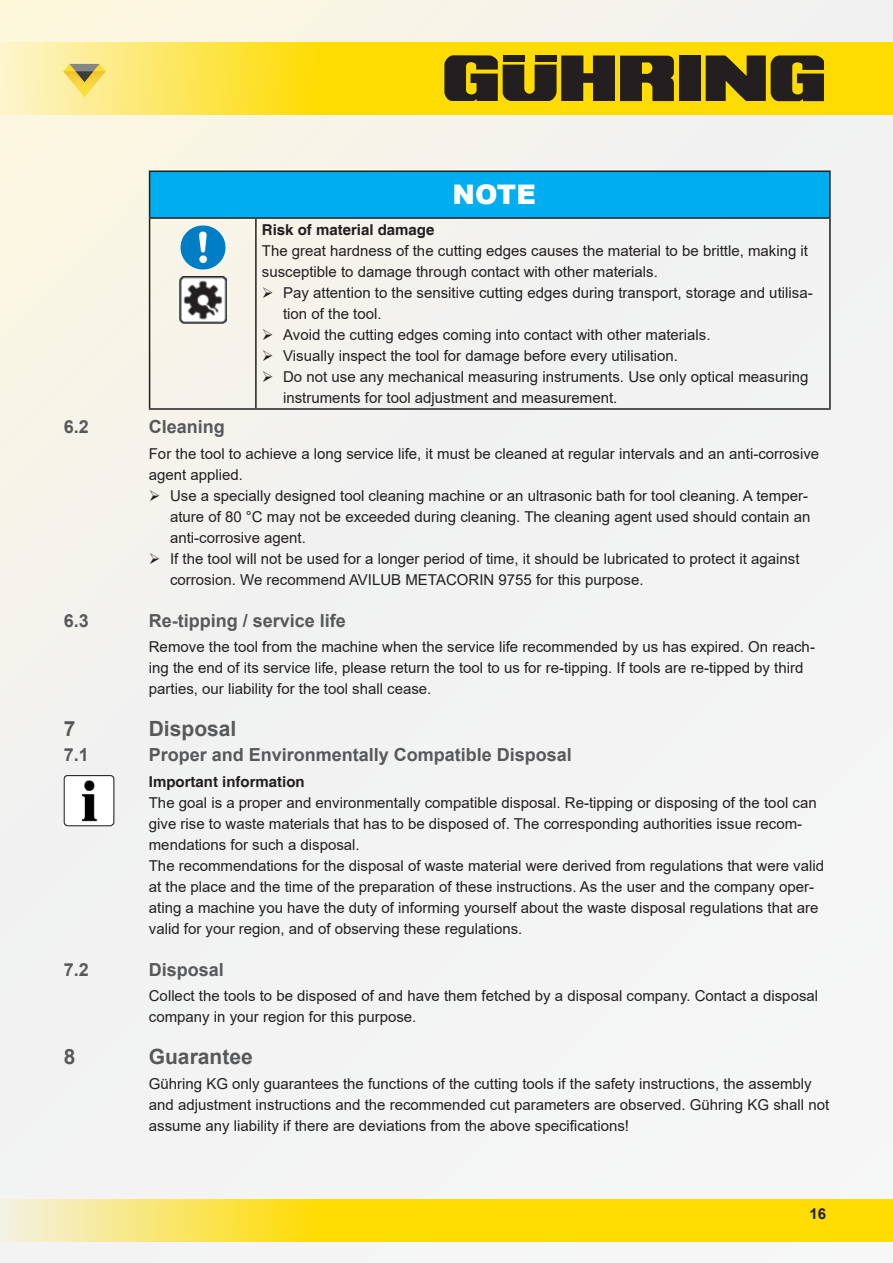
<style>
.page{position:relative;width:893px;height:1263px;background:#fff}
.page>*{position:absolute;margin:0;border:0;box-sizing:border-box;transform-origin:0 0}
.Tabelle{font:900 27px "Arial";color:#fff}
.Kapitel_Head_1{font:700 21px "Arial";color:#57585a}
.Headline_Versalien_1{font:700 18px "Arial";color:#57585a}
.Fliesstext_45_light{font:15px/21px "Arial";color:#231f20}
.Tabelle_Unterpunkte{font:15px/21px "Arial";color:#231f20}
.Tabelle-2{font:15px/21px "Arial";color:#231f20}
.Fliesstext_45_light-2{font:700 15px "Helvetica";color:#231f20}
.Tabelle-3{font:700 15px "Helvetica";color:#231f20}
.t1{font:700 15px "Arial";color:#231f20}
</style>
<div class="page">
<div style="left:0;top:0;width:893px;height:1263px;background:linear-gradient(to right,#f4f2ec,#f3f3f5)"></div>
<svg style="left:0;top:43px;width:893px;height:72px;background:#fde12f"></svg>
<svg style="left:0;top:1199px;width:893px;height:43px;background:#fcdf29"></svg>
<div style="left:679px;top:56px;width:22px;height:45px;background:#231f20"></div>
<svg style="left:706px;top:55px;width:118px;height:46px;background:#4f4419"></svg>
<svg style="left:444px;top:55px;width:230px;height:46px;background:#554a18"></svg>
<img style="left:64px;top:64px;width:43px;height:42px">
<div style="left:150px;top:171px;width:680px;height:47px;background:#00aeef"></div>
<hr style="left:149px;top:171px;width:107px;height:1px;background:#231f20">
<hr style="left:149px;top:172px;width:1px;height:45px;background:#231f20">
<hr style="left:256px;top:171px;width:575px;height:1px;background:#231f20">
<hr style="left:829px;top:172px;width:2px;height:45px;background:#231f20">
<hr style="left:149px;top:217px;width:107px;height:2px;background:#231f20">
<hr style="left:149px;top:219px;width:1px;height:189px;background:#231f20">
<hr style="left:256px;top:217px;width:575px;height:2px;background:#231f20">
<hr style="left:255px;top:219px;width:2px;height:189px;background:#231f20">
<hr style="left:829px;top:219px;width:2px;height:189px;background:#231f20">
<hr style="left:149px;top:408px;width:107px;height:2px;background:#231f20">
<hr style="left:256px;top:408px;width:575px;height:2px;background:#231f20">
<img style="left:179px;top:224px;width:47px;height:47px">
<img style="left:179px;top:277px;width:47px;height:47px">
<img style="left:64px;top:775px;width:51px;height:51px">
<p class="Tabelle" style="left:453px;top:175px;width:85px">NOTE</p>
<p class="Tabelle-3" style="left:262px;top:221px;width:174px">Risk of material damage</p>
<p class="Tabelle-2" style="left:262px;top:240px;width:548px">The great hardness of the cutting edges causes the material to be brittle, making it susceptible to damage through contact with other materials.</p>
<p class="Tabelle_Unterpunkte" style="left:283px;top:282px;width:531px;text-indent:-21px">➢ Pay attention to the sensitive cutting edges during transport, storage and utilisa&shy;tion of the tool.</p>
<p class="Tabelle_Unterpunkte" style="left:262px;top:324px;width:450px">➢ Avoid the cutting edges coming into contact with other materials.</p>
<p class="Tabelle_Unterpunkte" style="left:262px;top:345px;width:418px">➢ Visually inspect the tool for damage before every utilisation.</p>
<p class="Tabelle_Unterpunkte" style="left:283px;top:366px;width:527px;text-indent:-21px">➢ Do not use any mechanical measuring instruments. Use only optical measuring instruments for tool adjustment and measurement.</p>
<p class="Headline_Versalien_1" style="left:64px;top:414px;width:27px">6.2</p>
<p class="Headline_Versalien_1" style="left:149px;top:414px;width:78px">Cleaning</p>
<p class="Fliesstext_45_light" style="left:149px;top:443px;width:672px">For the tool to achieve a long service life, it must be cleaned at regular intervals and an anti-corrosive agent applied.</p>
<p class="Fliesstext_45_light" style="left:170px;top:485px;width:642px;text-indent:-21px">➢ Use a specially designed tool cleaning machine or an ultrasonic bath for tool cleaning. A temper&shy;ature of 80 °C may not be exceeded during cleaning. The cleaning agent used should contain an anti-corrosive agent.</p>
<p class="Fliesstext_45_light" style="left:170px;top:548px;width:631px;text-indent:-21px">➢ If the tool will not be used for a longer period of time, it should be lubricated to protect it against corrosion. We recommend AVILUB METACORIN 9755 for this purpose.</p>
<p class="Headline_Versalien_1" style="left:64px;top:608px;width:27px">6.3</p>
<p class="Headline_Versalien_1" style="left:149px;top:608px;width:199px">Re-tipping / service life</p>
<p class="Fliesstext_45_light" style="left:149px;top:636px;width:668px">Remove the tool from the machine when the service life recommended by us has expired. On reach&shy;ing the end of its service life, please return the tool to us for re-tipping. If tools are re-tipped by third parties, our liability for the tool shall cease.</p>
<p class="Kapitel_Head_1" style="left:64px;top:714px;width:13px">7</p>
<p class="Kapitel_Head_1" style="left:149px;top:714px;width:89px">Disposal</p>
<p class="Headline_Versalien_1" style="left:64px;top:742px;width:27px">7.1</p>
<p class="Headline_Versalien_1" style="left:149px;top:742px;width:425px">Proper and Environmentally Compatible Disposal</p>
<p class="Fliesstext_45_light-2" style="left:149px;top:772px;width:157px">Important information</p>
<p class="Fliesstext_45_light" style="left:149px;top:792px;width:669px">The goal is a proper and environmentally compatible disposal. Re-tipping or disposing of the tool can give rise to waste materials that has to be disposed of. The corresponding authorities issue recom&shy;mendations for such a disposal.</p>
<p class="Fliesstext_45_light" style="left:149px;top:855px;width:677px">The recommendations for the disposal of waste material were derived from regulations that were valid at the place and the time of the preparation of these instructions. As the user and the company oper&shy;ating a machine you have the duty of informing yourself about the waste disposal regulations that are valid for your region, and of observing these regulations.</p>
<p class="Headline_Versalien_1" style="left:64px;top:956px;width:27px">7.2</p>
<p class="Headline_Versalien_1" style="left:149px;top:956px;width:77px">Disposal</p>
<p class="Fliesstext_45_light" style="left:149px;top:985px;width:671px">Collect the tools to be disposed of and have them fetched by a disposal company. Contact a disposal company in your region for this purpose.</p>
<p class="Kapitel_Head_1" style="left:64px;top:1042px;width:13px">8</p>
<p class="Kapitel_Head_1" style="left:149px;top:1042px;width:105px">Guarantee</p>
<p class="Fliesstext_45_light" style="left:149px;top:1073px;width:682px">Gühring KG only guarantees the functions of the cutting tools if the safety instructions, the assembly and adjustment instructions and the recommended cut parameters are observed. Gühring KG shall not assume any liability if there are deviations from the above specifications!</p>
<p class="t1" style="left:809px;top:1203px;width:18px">16</p>
</div>
